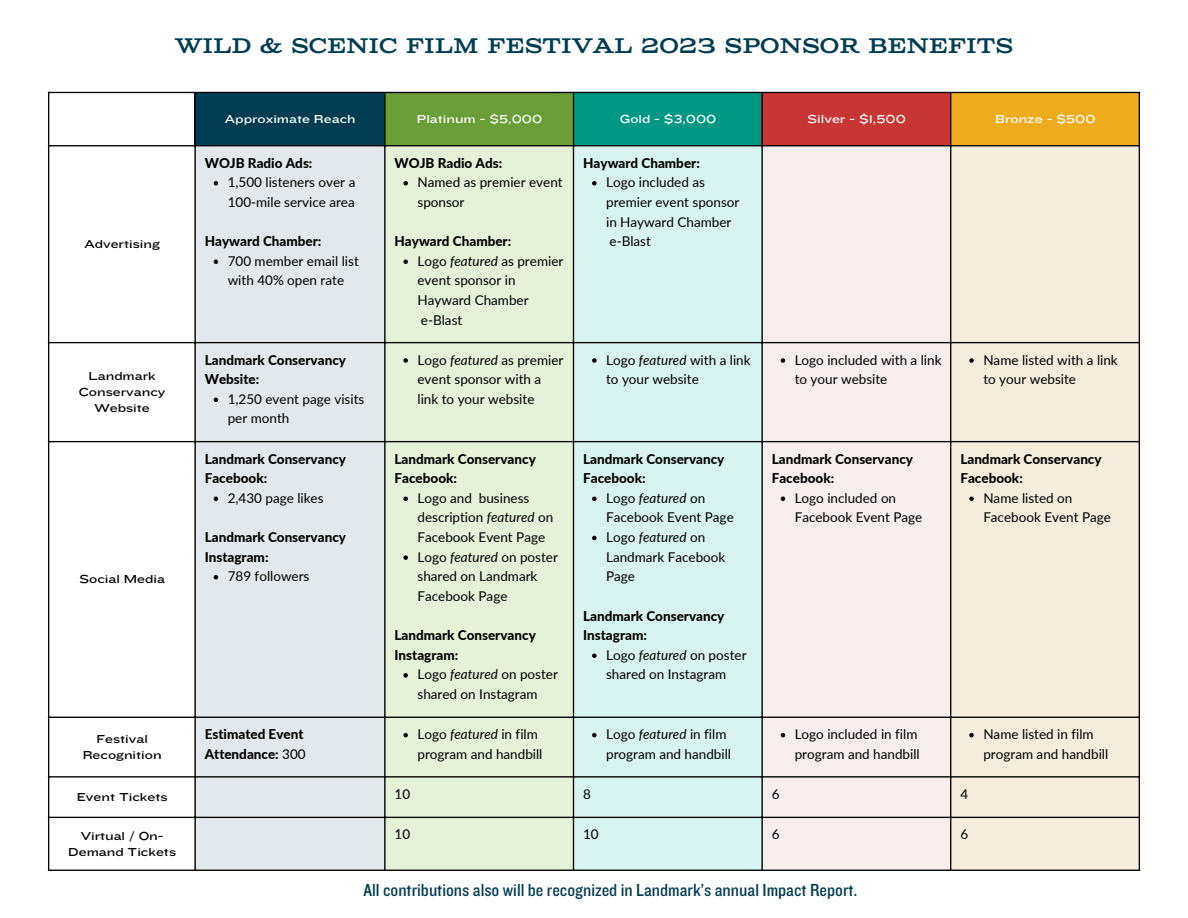
<style>
.page{position:relative;width:1188px;height:918px;background:#fff}
.page>*{position:absolute;margin:0;border:0;box-sizing:border-box;transform-origin:0 0}
.t1{font:500 21px "Columbia Titling";color:#003d53}
.t2{font:18.15px "Knockout 30 Junior Welterwt";color:#003d53}
.t3{font:13.5px/19.6px "Lato";color:#000}
.t4{font:800 13.5px/19.6px "Lato";color:#000}
.t5{font:12px/16px "Knockout 34 Junior Sumo";color:#000;text-align:center}
.t6{font:12px "Knockout 34 Junior Sumo";color:#fff}
.s1{font-style:italic}
.s2{font-weight:400}
</style>
<div class="page">
<div style="left:195px;top:92px;width:190px;height:54px;background:#003d53"></div>
<div style="left:385px;top:92px;width:189px;height:54px;background:#6a9e38"></div>
<div style="left:573px;top:92px;width:189px;height:54px;background:#009883"></div>
<div style="left:762px;top:92px;width:189px;height:54px;background:#c73632"></div>
<div style="left:950px;top:92px;width:190px;height:54px;background:#edac1d"></div>
<div style="left:196px;top:146px;width:188px;height:724px;background:#e2e8eb"></div>
<div style="left:386px;top:146px;width:187px;height:724px;background:#e5f1d9"></div>
<div style="left:574px;top:146px;width:187px;height:724px;background:#d8f4f0"></div>
<div style="left:763px;top:146px;width:187px;height:724px;background:#f6eded"></div>
<div style="left:951px;top:146px;width:188px;height:724px;background:#f4edde"></div>
<svg style="left:214px;top:181px;width:4px;height:5px"></svg>
<svg style="left:214px;top:260px;width:4px;height:4px"></svg>
<svg style="left:403px;top:181px;width:5px;height:5px"></svg>
<svg style="left:403px;top:260px;width:5px;height:4px"></svg>
<svg style="left:592px;top:181px;width:5px;height:5px"></svg>
<svg style="left:214px;top:398px;width:4px;height:4px"></svg>
<svg style="left:403px;top:358px;width:5px;height:5px"></svg>
<svg style="left:592px;top:358px;width:5px;height:5px"></svg>
<svg style="left:781px;top:358px;width:4px;height:5px"></svg>
<svg style="left:969px;top:358px;width:5px;height:5px"></svg>
<svg style="left:214px;top:497px;width:4px;height:4px"></svg>
<svg style="left:214px;top:575px;width:4px;height:4px"></svg>
<svg style="left:403px;top:497px;width:5px;height:4px"></svg>
<svg style="left:403px;top:555px;width:5px;height:5px"></svg>
<svg style="left:403px;top:673px;width:5px;height:5px"></svg>
<svg style="left:592px;top:497px;width:5px;height:4px"></svg>
<svg style="left:592px;top:536px;width:5px;height:4px"></svg>
<svg style="left:592px;top:654px;width:5px;height:4px"></svg>
<svg style="left:781px;top:497px;width:4px;height:4px"></svg>
<svg style="left:969px;top:497px;width:5px;height:4px"></svg>
<svg style="left:403px;top:733px;width:5px;height:4px"></svg>
<svg style="left:592px;top:733px;width:5px;height:4px"></svg>
<svg style="left:781px;top:733px;width:4px;height:4px"></svg>
<svg style="left:969px;top:733px;width:5px;height:4px"></svg>
<hr style="left:48px;top:93px;width:1px;height:777px;background:#000">
<hr style="left:194px;top:93px;width:2px;height:777px;background:#000">
<hr style="left:384px;top:93px;width:2px;height:777px;background:#000">
<hr style="left:573px;top:93px;width:1px;height:777px;background:#000">
<hr style="left:761px;top:93px;width:2px;height:777px;background:#000">
<hr style="left:950px;top:93px;width:1px;height:777px;background:#000">
<hr style="left:1139px;top:93px;width:1px;height:777px;background:#000">
<hr style="left:48px;top:92px;width:1092px;height:1px;background:#000">
<hr style="left:48px;top:145px;width:1092px;height:1px;background:#000">
<hr style="left:48px;top:342px;width:1092px;height:1px;background:#000">
<hr style="left:48px;top:441px;width:1092px;height:1px;background:#000">
<hr style="left:48px;top:717px;width:1092px;height:1px;background:#000">
<hr style="left:48px;top:776px;width:1092px;height:2px;background:#000">
<hr style="left:48px;top:817px;width:1092px;height:1px;background:#000">
<hr style="left:48px;top:870px;width:1092px;height:1px;background:#000">
<h1 class="t1" style="left:175px;top:35px;width:840px">WILD &amp; SCENIC FILM FESTIVAL 2023 SPONSOR BENEFITS</h1>
<p class="t6" style="left:225px;top:111px;width:132px">Approximate Reach</p>
<p class="t6" style="left:417px;top:111px;width:127px">Platinum - $5,000</p>
<p class="t6" style="left:620px;top:111px;width:98px">Gold - $3,000</p>
<p class="t6" style="left:808px;top:111px;width:100px">Silver - $1,500</p>
<p class="t6" style="left:995px;top:111px;width:102px">Bronze - $500</p>
<p class="t5" style="left:85px;top:236px;width:77px">Advertising</p>
<p class="t5" style="left:79px;top:368px;width:88px">Landmark<br>Conservancy<br>Website</p>
<p class="t5" style="left:79px;top:571px;width:87px">Social Media</p>
<p class="t4" style="left:205px;top:153px;width:109px">WOJB Radio Ads:</p>
<p class="t4" style="left:395px;top:153px;width:109px">WOJB Radio Ads:</p>
<p class="t4" style="left:583px;top:153px;width:118px">Hayward Chamber:</p>
<p class="t3" style="left:228px;top:172px;width:129px">1,500 listeners over a<br>100-mile service area</p>
<p class="t4" style="left:205px;top:231px;width:118px">Hayward Chamber:</p>
<p class="t3" style="left:417px;top:172px;width:147px">Named as premier event sponsor</p>
<p class="t4" style="left:395px;top:231px;width:118px">Hayward Chamber:</p>
<p class="t3" style="left:606px;top:172px;width:135px">Logo included as premier event sponsor in Hayward Chamber e-Blast</p>
<p class="t3" style="left:228px;top:251px;width:133px">700 member email list with 40% open rate</p>
<p class="t3" style="left:417px;top:251px;width:147px">Logo <span class="s1">featured</span> as premier event sponsor in<br>Hayward Chamber e-Blast</p>
<p class="t4" style="left:205px;top:349px;width:143px">Landmark Conservancy<br>Website:</p>
<p class="t3" style="left:417px;top:349px;width:147px">Logo <span class="s1">featured</span> as premier event sponsor with a link to your website</p>
<p class="t3" style="left:606px;top:349px;width:146px">Logo <span class="s1">featured</span> with a link to your website</p>
<p class="t3" style="left:795px;top:349px;width:148px">Logo included with a link to your website</p>
<p class="t3" style="left:983px;top:349px;width:136px">Name listed with a link to your website</p>
<p class="t3" style="left:228px;top:389px;width:138px">1,250 event page visits per month</p>
<p class="t4" style="left:205px;top:448px;width:143px">Landmark Conservancy<br>Facebook:</p>
<p class="t3" style="left:228px;top:488px;width:97px">2,430 page likes</p>
<p class="t4" style="left:205px;top:527px;width:143px">Landmark Conservancy<br>Instagram:</p>
<p class="t3" style="left:228px;top:566px;width:83px">789 followers</p>
<p class="t4" style="left:395px;top:448px;width:143px">Landmark Conservancy<br>Facebook:</p>
<p class="t3" style="left:417px;top:488px;width:142px">Logo and business description <span class="s1">featured</span> on<br>Facebook Event Page<br>Logo <span class="s1">featured</span> on poster shared on Landmark<br>Facebook Page</p>
<p class="t4" style="left:395px;top:625px;width:143px">Landmark Conservancy<br>Instagram:</p>
<p class="t3" style="left:417px;top:664px;width:142px">Logo <span class="s1">featured</span> on poster shared on Instagram</p>
<p class="t4" style="left:583px;top:448px;width:143px">Landmark Conservancy<br>Facebook:</p>
<p class="t3" style="left:606px;top:488px;width:129px">Logo <span class="s1">featured</span> on<br>Facebook Event Page<br>Logo <span class="s1">featured</span> on<br>Landmark Facebook<br>Page</p>
<p class="t4" style="left:583px;top:605px;width:143px">Landmark Conservancy<br>Instagram:</p>
<p class="t3" style="left:606px;top:645px;width:142px">Logo <span class="s1">featured</span> on poster shared on Instagram</p>
<p class="t4" style="left:772px;top:448px;width:143px">Landmark Conservancy<br>Facebook:</p>
<p class="t3" style="left:795px;top:488px;width:129px">Logo included on<br>Facebook Event Page</p>
<p class="t4" style="left:960px;top:448px;width:143px">Landmark Conservancy<br>Facebook:</p>
<p class="t3" style="left:983px;top:488px;width:129px">Name listed on<br>Facebook Event Page</p>
<p class="t5" style="left:83px;top:731px;width:80px">Festival<br>Recognition</p>
<p class="t4" style="left:205px;top:724px;width:102px">Estimated Event<br>Attendance: <span class="s2">300</span></p>
<p class="t3" style="left:417px;top:724px;width:127px">Logo <span class="s1">featured</span> in film program and handbill</p>
<p class="t3" style="left:606px;top:724px;width:127px">Logo <span class="s1">featured</span> in film program and handbill</p>
<p class="t3" style="left:795px;top:724px;width:127px">Logo included in film program and handbill</p>
<p class="t3" style="left:983px;top:724px;width:127px">Name listed in film program and handbill</p>
<p class="t5" style="left:77px;top:788px;width:92px">Event Tickets</p>
<p class="t3" style="left:395px;top:784px;width:17px">10</p>
<p class="t3" style="left:583px;top:784px;width:9px">8</p>
<p class="t3" style="left:772px;top:784px;width:9px">6</p>
<p class="t3" style="left:960px;top:784px;width:9px">4</p>
<p class="t5" style="left:68px;top:827px;width:109px">Virtual / On-<br>Demand Tickets</p>
<p class="t3" style="left:395px;top:824px;width:17px">10</p>
<p class="t3" style="left:583px;top:824px;width:17px">10</p>
<p class="t3" style="left:772px;top:824px;width:9px">6</p>
<p class="t3" style="left:960px;top:824px;width:9px">6</p>
<h2 class="t2" style="left:363px;top:878px;width:496px">All contributions also will be recognized in Landmark’s annual Impact Report.</h2>
</div>
